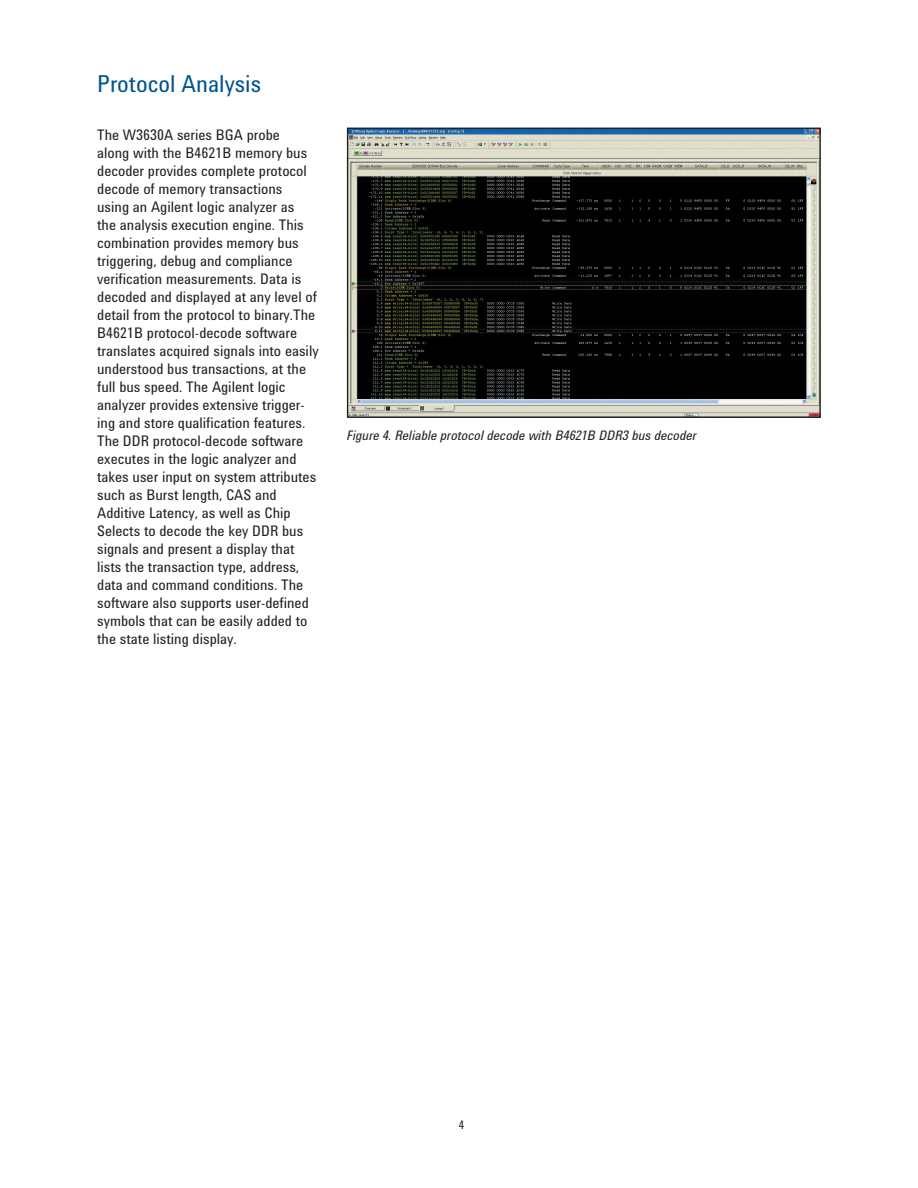
<style>
.page{position:relative;width:918px;height:1188px;background:#fff}
.page>*{position:absolute;margin:0;border:0;box-sizing:border-box;transform-origin:0 0}
.Header_1_-_Navy_Blue{font:24px "Agilent Condensed CFF";color:#00538d}
.Body_Text{font:15px/18px "Agilent Condensed CFF";color:#231f20}
.Captions_for_Figures{font:italic 13.5px "Agilent Condensed CFF";color:#231f20}
.t1{font:12px "Agilent Condensed CFF";color:#231f20}
</style>
<div class="page">
<img style="left:349px;top:130px;width:470px;height:286px">
<div style="left:347px;top:128px;width:474px;height:290px;border:1px solid #231f20"></div>
<p class="Header_1_-_Navy_Blue" style="left:97px;top:66px;width:166px">Protocol Analysis</p>
<p class="Body_Text" style="left:97px;top:126px;width:223px">The W3630A series BGA probe<br>along with the B4621B memory bus decoder provides complete protocol decode of memory transactions<br>using an Agilent logic analyzer as<br>the analysis execution engine. This combination provides memory bus triggering, debug and compliance verification measurements. Data is decoded and displayed at any level of detail from the protocol to binary.The B4621B protocol-decode software translates acquired signals into easily understood bus transactions, at the full bus speed. The Agilent logic analyzer provides extensive trigger&shy;ing and store qualification features.<br>The DDR protocol-decode software executes in the logic analyzer and takes user input on system attributes such as Burst length, CAS and Additive Latency, as well as Chip Selects to decode the key DDR bus signals and present a display that lists the transaction type, address, data and command conditions. The software also supports user-defined symbols that can be easily added to the state listing display.</p>
<p class="Captions_for_Figures" style="left:347px;top:425px;width:351px">Figure 4. Reliable protocol decode with B4621B DDR3 bus decoder</p>
<p class="t1" style="left:459px;top:1115px;width:7px">4</p>
</div>
